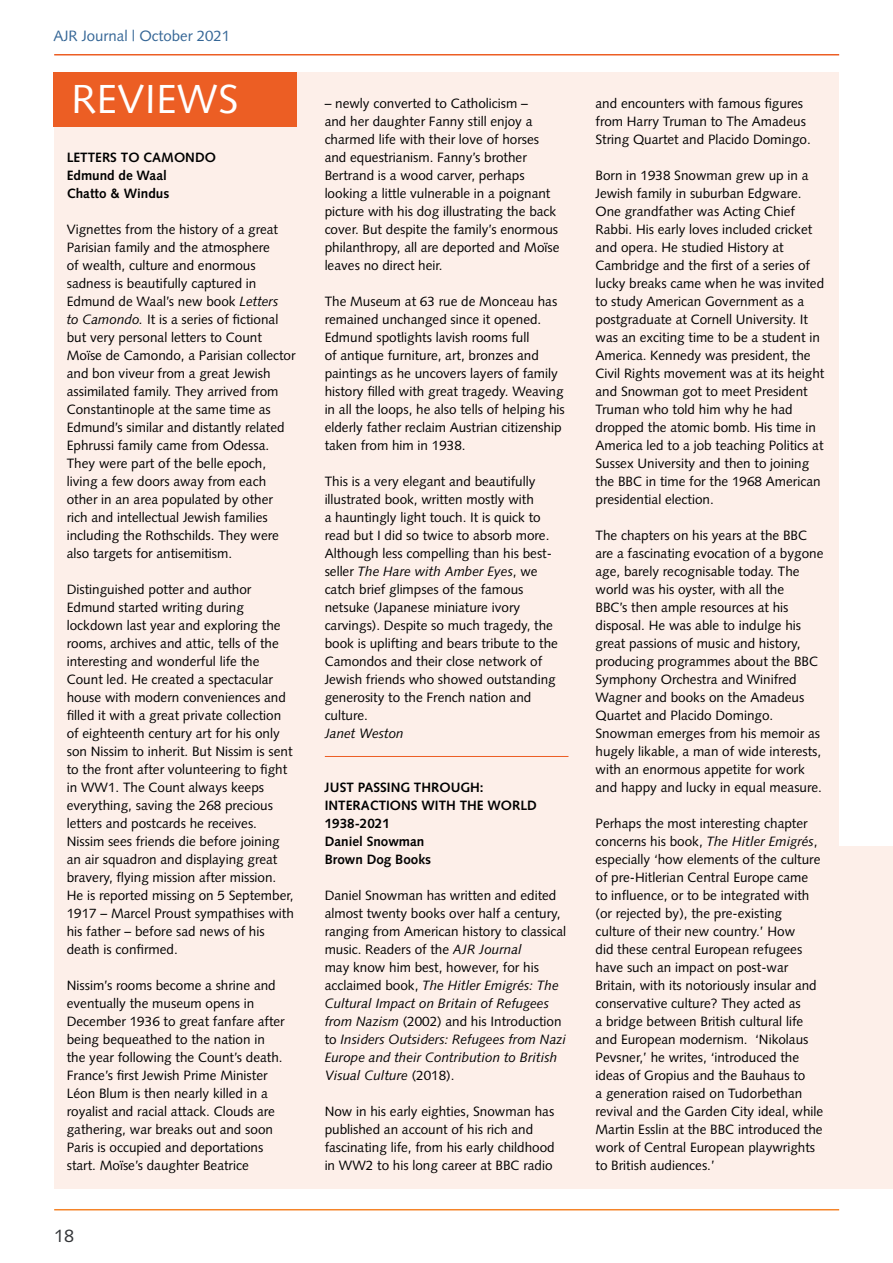
<style>
.page{position:relative;width:893px;height:1263px;background:#fff}
.page>*{position:absolute;margin:0;border:0;box-sizing:border-box;transform-origin:0 0}
.t1{font:40.5px "Syntax LT Std";letter-spacing:.01em;color:#fff}
.t2{font:18px "Syntax LT Std";color:#333538}
.t3{font:15px "Syntax LT Std";color:#356696}
.t4{font:13.5px/18px "Syntax LT Std";color:#000}
.t5{font:700 13.5px/18px "Syntax LT Std";color:#000}
.t6{font:italic 13.5px "Syntax LT Std";color:#000}
.s1{font-style:italic}
</style>
<div class="page">
<hr style="left:54px;top:1209px;width:785px;height:1px;background:#f58429">
<hr style="left:54px;top:54px;width:785px;height:2px;background:#ec5e24">
<div style="left:54px;top:72px;width:785px;height:1116px;background:#fdefe9"></div>
<div style="left:839px;top:846px;width:54px;height:342px;background:#fdefe9"></div>
<div style="left:54px;top:72px;width:243px;height:54px;background:#ec5e24"></div>
<hr style="left:325px;top:756px;width:243px;height:1px;background:#ec5e24">
<p class="t3" style="left:54px;top:27px;width:178px">AJR Journal | October 2021</p>
<h1 class="t1" style="left:72px;top:75px;width:168px">REVIEWS</h1>
<p class="t5" style="left:67px;top:148px;width:151px">LETTERS TO CAMONDO<br>Edmund de Waal<br>Chatto &amp; Windus</p>
<p class="t4" style="left:67px;top:220px;width:230px">Vignettes from the history of a great Parisian family and the atmosphere<br>of wealth, culture and enormous sadness is beautifully captured in Edmund de Waal’s new book <span class="s1">Letters<br>to Camondo.</span> It is a series of fictional but very personal letters to Count Moïse de Camondo, a Parisian collector and bon viveur from a great Jewish assimilated family. They arrived from Constantinople at the same time as Edmund’s similar and distantly related Ephrussi family came from Odessa.<br>They were part of the belle epoch, living a few doors away from each other in an area populated by other rich and intellectual Jewish families including the Rothschilds. They were also targets for antisemitism.</p>
<p class="t4" style="left:67px;top:580px;width:229px">Distinguished potter and author Edmund started writing during lockdown last year and exploring the rooms, archives and attic, tells of the interesting and wonderful life the Count led. He created a spectacular house with modern conveniences and filled it with a great private collection of eighteenth century art for his only son Nissim to inherit. But Nissim is sent to the front after volunteering to fight in WW1. The Count always keeps everything, saving the 268 precious letters and postcards he receives.<br>Nissim sees friends die before joining an air squadron and displaying great bravery, flying mission after mission.<br>He is reported missing on 5 September, 1917 – Marcel Proust sympathises with his father – before sad news of his death is confirmed.</p>
<p class="t4" style="left:67px;top:976px;width:219px">Nissim’s rooms become a shrine and eventually the museum opens in December 1936 to great fanfare after being bequeathed to the nation in the year following the Count’s death.<br>France’s first Jewish Prime Minister Léon Blum is then nearly killed in a royalist and racial attack. Clouds are gathering, war breaks out and soon Paris is occupied and deportations start. Moïse’s daughter Beatrice</p>
<h2 class="t2" style="left:54px;top:1225px;width:22px">18</h2>
<p class="t4" style="left:325px;top:94px;width:236px">– newly converted to Catholicism –<br>and her daughter Fanny still enjoy a charmed life with their love of horses and equestrianism. Fanny’s brother Bertrand is a wood carver, perhaps looking a little vulnerable in a poignant picture with his dog illustrating the back cover. But despite the family’s enormous philanthropy, all are deported and Moïse leaves no direct heir.</p>
<p class="t4" style="left:325px;top:292px;width:242px">The Museum at 63 rue de Monceau has remained unchanged since it opened.<br>Edmund spotlights lavish rooms full<br>of antique furniture, art, bronzes and paintings as he uncovers layers of family history filled with great tragedy. Weaving in all the loops, he also tells of helping his elderly father reclaim Austrian citizenship taken from him in 1938.</p>
<p class="t4" style="left:325px;top:472px;width:235px">This is a very elegant and beautifully illustrated book, written mostly with<br>a hauntingly light touch. It is quick to read but I did so twice to absorb more.<br>Although less compelling than his best&shy;seller <span class="s1">The Hare with Amber Eyes</span>, we catch brief glimpses of the famous netsuke (Japanese miniature ivory carvings). Despite so much tragedy, the book is uplifting and bears tribute to the Camondos and their close network of Jewish friends who showed outstanding generosity to the French nation and culture.</p>
<p class="t6" style="left:325px;top:725px;width:81px">Janet Weston</p>
<p class="t5" style="left:325px;top:778px;width:214px">JUST PASSING THROUGH:<br>INTERACTIONS WITH THE WORLD<br>1938-2021<br>Daniel Snowman<br>Brown Dog Books</p>
<p class="t4" style="left:325px;top:886px;width:243px">Daniel Snowman has written and edited almost twenty books over half a century, ranging from American history to classical music. Readers of the <span class="s1">AJR Journal<br></span>may know him best, however, for his acclaimed book, <span class="s1">The Hitler Emigrés: The Cultural Impact on Britain of Refugees from Nazism</span> (2002) and his Introduction to <span class="s1">Insiders Outsiders: Refugees from Nazi Europe and their Contribution to British Visual Culture</span> (2018).</p>
<p class="t4" style="left:325px;top:1102px;width:232px">Now in his early eighties, Snowman has published an account of his rich and fascinating life, from his early childhood in WW2 to his long career at BBC radio</p>
<p class="t4" style="left:595px;top:94px;width:217px">and encounters with famous figures from Harry Truman to The Amadeus<br>String Quartet and Placido Domingo.</p>
<p class="t4" style="left:595px;top:166px;width:230px">Born in 1938 Snowman grew up in a Jewish family in suburban Edgware.<br>One grandfather was Acting Chief Rabbi. His early loves included cricket and opera. He studied History at Cambridge and the first of a series of lucky breaks came when he was invited to study American Government as a postgraduate at Cornell University. It was an exciting time to be a student in America. Kennedy was president, the Civil Rights movement was at its height and Snowman got to meet President Truman who told him why he had dropped the atomic bomb. His time in America led to a job teaching Politics at Sussex University and then to joining the BBC in time for the 1968 American presidential election.</p>
<p class="t4" style="left:595px;top:526px;width:229px">The chapters on his years at the BBC are a fascinating evocation of a bygone age, barely recognisable today. The world was his oyster, with all the<br>BBC’s then ample resources at his disposal. He was able to indulge his great passions of music and history, producing programmes about the BBC Symphony Orchestra and Winifred Wagner and books on the Amadeus Quartet and Placido Domingo.<br>Snowman emerges from his memoir as hugely likable, a man of wide interests, with an enormous appetite for work and happy and lucky in equal measure.</p>
<p class="t4" style="left:595px;top:814px;width:229px">Perhaps the most interesting chapter concerns his book, <span class="s1">The Hitler Emigrés</span>, especially ‘how elements of the culture of pre-Hitlerian Central Europe came to influence, or to be integrated with (or rejected by), the pre-existing culture of their new country.’ How<br>did these central European refugees have such an impact on post-war Britain, with its notoriously insular and conservative culture? They acted as<br>a bridge between British cultural life and European modernism. ‘Nikolaus Pevsner,’ he writes, ‘introduced the ideas of Gropius and the Bauhaus to<br>a generation raised on Tudorbethan revival and the Garden City ideal, while Martin Esslin at the BBC introduced the work of Central European playwrights to British audiences.’</p>
</div>
